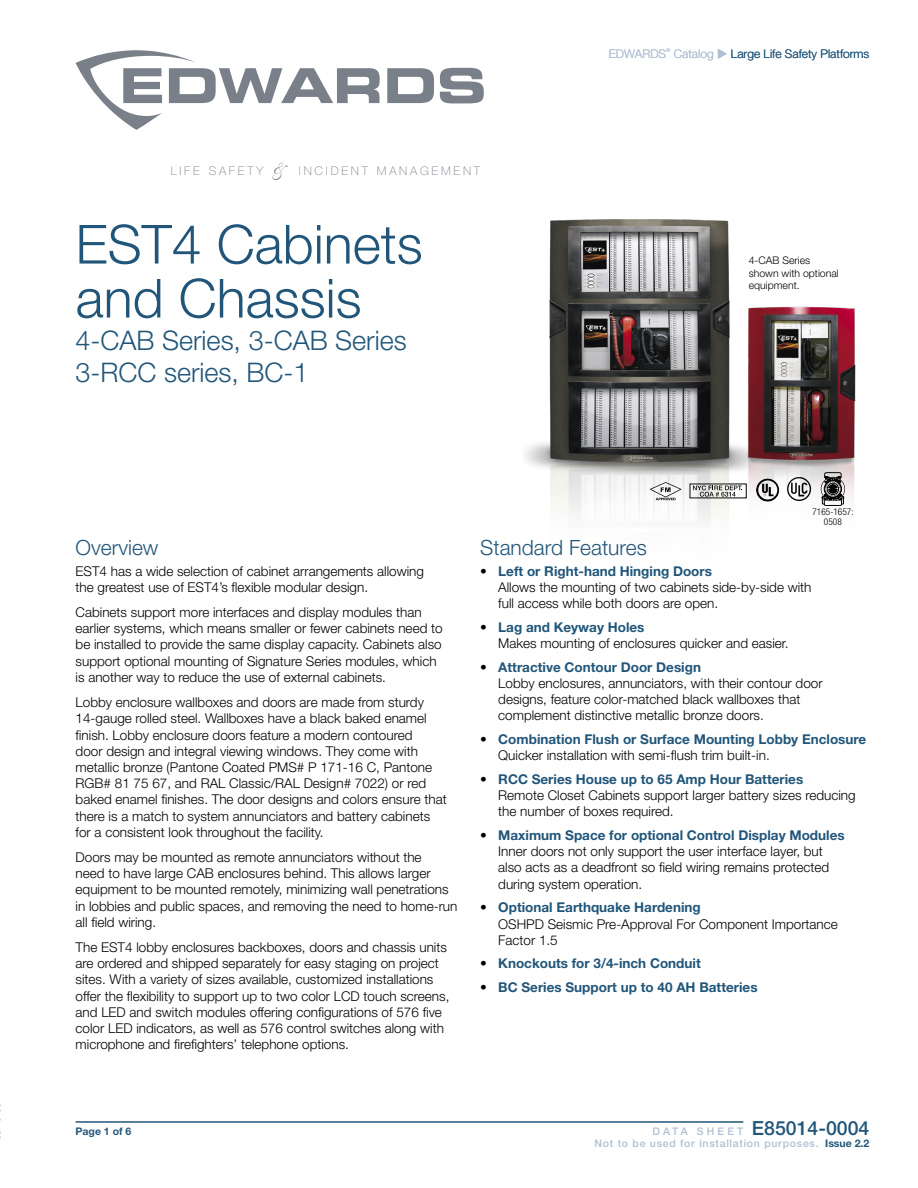
<style>
.page{position:relative;width:918px;height:1188px;background:#fff}
.page>*{position:absolute;margin:0;border:0;box-sizing:border-box;transform-origin:0 0}
.t1{font:300 54px/54px "Helvetica Neue LT Std";color:#21567a}
.t2{font:300 27px/32.4px "Helvetica Neue LT Std";color:#21567a}
.t3{font:300 21px "Helvetica Neue LT Std";color:#21567a}
.t4{font:500 19.5px "Helvetica Neue LT Std";color:#21567a}
.t5{font:300 13.5px/16.2px "Helvetica Neue LT Std";color:#000}
.t6{font:700 13.5px "Helvetica Neue LT Std";color:#21567a}
.t7{font:300 12px "Helvetica Neue LT Std";color:#21567a}
.t8{font:100 12px "Helvetica Neue LT Std";letter-spacing:.23em;color:#7a808a}
.t9{font:300 12px "Helvetica Neue LT Std";color:#aec0d3}
.t10{font:500 10.5px "Helvetica Neue LT Std";letter-spacing:.07em;color:#aec0d3}
.t11{font:300 10.5px/12.6px "Helvetica Neue LT Std";color:#000}
.t12{font:700 10.5px "Helvetica Neue LT Std";color:#21567a}
.t13{font:300 condensed 9.3px/9.3px "Helvetica Neue LT Pro";color:#000;text-align:center}
.t14{font:300 5.25px "Helvetica Neue LT Std";color:#aec0d3}
.s1{font-family:"Shelley Volante BT";font-weight:400;font-size:19.5px}
.s2{color:#aec0d3}
.s3{font-weight:700;color:#21567a}
.s4{font-weight:300;color:#000}
.s5{font-size:10.5px;color:#aec0d3}
</style>
<div class="page">
<hr style="left:76px;top:1121px;width:667px;height:2px;background:#21567a">
<svg style="left:76px;top:50px;width:408px;height:80px"></svg>
<img style="left:525px;top:219px;width:205px;height:303px">
<img style="left:710px;top:297px;width:146px;height:225px">
<p class="t8" style="left:171px;top:164px;width:311px">LIFE SAFETY <span class="s1">&amp;</span> INCIDENT MANAGEMENT</p>
<h1 class="t1" style="left:76px;top:216px;width:349px">EST4 Cabinets and Chassis</h1>
<h2 class="t2" style="left:76px;top:324px;width:333px">4-CAB Series, 3-CAB Series<br>3-RCC series, BC-1</h2>
<p class="t9" style="left:609px;top:47px;width:59px">EDWARDS</p>
<p class="t14" style="left:666px;top:47px;width:6px">®</p>
<p class="t7" style="left:674px;top:47px;width:197px"><span class="s2">Catalog</span> <span class="s2">◆</span> Large Life Safety Platforms</p>
<p class="t11" style="left:749px;top:254px;width:92px">4-CAB Series shown with optional equipment.</p>
<p class="t13" style="left:812px;top:507px;width:43px">7165-1657:<br>0508</p>
<h3 class="t3" style="left:76px;top:535px;width:84px">Overview</h3>
<p class="t5" style="left:76px;top:563px;width:350px">EST4 has a wide selection of cabinet arrangements allowing the greatest use of EST4’s flexible modular design.</p>
<p class="t5" style="left:76px;top:604px;width:369px">Cabinets support more interfaces and display modules than earlier systems, which means smaller or fewer cabinets need to be installed to provide the same display capacity. Cabinets also support optional mounting of Signature Series modules, which is another way to reduce the use of external cabinets.</p>
<p class="t5" style="left:76px;top:694px;width:373px">Lobby enclosure wallboxes and doors are made from sturdy 14-gauge rolled steel. Wallboxes have a black baked enamel finish. Lobby enclosure doors feature a modern contoured<br>door design and integral viewing windows. They come with metallic bronze (Pantone Coated PMS# P 171-16 C, Pantone RGB# 81 75 67, and RAL Classic/RAL Design# 7022) or red baked enamel finishes. The door designs and colors ensure that there is a match to system annunciators and battery cabinets for a consistent look throughout the facility.</p>
<p class="t5" style="left:76px;top:849px;width:383px">Doors may be mounted as remote annunciators without the<br>need to have large CAB enclosures behind. This allows larger equipment to be mounted remotely, minimizing wall penetrations in lobbies and public spaces, and removing the need to home-run all field wiring.</p>
<p class="t5" style="left:76px;top:939px;width:375px">The EST4 lobby enclosures backboxes, doors and chassis units are ordered and shipped separately for easy staging on project sites. With a variety of sizes available, customized installations offer the flexibility to support up to two color LCD touch screens, and LED and switch modules offering configurations of 576 five color LED indicators, as well as 576 control switches along with microphone and firefighters’ telephone options.</p>
<h3 class="t3" style="left:480px;top:535px;width:168px">Standard Features</h3>
<p class="t5" style="left:498px;top:563px;width:315px;text-indent:-18px">• <span class="s3">Left or Right-hand Hinging Doors<br></span>Allows the mounting of two cabinets side-by-side with full access while both doors are open.</p>
<p class="t5" style="left:498px;top:619px;width:292px;text-indent:-18px">• <span class="s3">Lag and Keyway Holes<br></span>Makes mounting of enclosures quicker and easier.</p>
<p class="t5" style="left:498px;top:659px;width:326px;text-indent:-18px">• <span class="s3">Attractive Contour Door Design<br></span>Lobby enclosures, annunciators, with their contour door designs, feature color-matched black wallboxes that complement distinctive metallic bronze doors.</p>
<p class="t5" style="left:498px;top:731px;width:369px;text-indent:-18px">• <span class="s3">Combination Flush or Surface Mounting Lobby Enclosure<br></span>Quicker installation with semi-flush trim built-in.</p>
<p class="t5" style="left:498px;top:771px;width:359px;text-indent:-18px">• <span class="s3">RCC Series House up to 65 Amp Hour Batteries<br></span>Remote Closet Cabinets support larger battery sizes reducing the number of boxes required.</p>
<p class="t5" style="left:498px;top:827px;width:348px;text-indent:-18px">• <span class="s3">Maximum Space for optional Control Display Modules </span>Inner doors not only support the user interface layer, but also acts as a deadfront so field wiring remains protected during system operation.</p>
<p class="t5" style="left:498px;top:899px;width:341px;text-indent:-18px">• <span class="s3">Optional Earthquake Hardening<br></span>OSHPD Seismic Pre-Approval For Component Importance<br>Factor 1.5</p>
<p class="t6" style="left:480px;top:955px;width:222px"><span class="s4">•</span> Knockouts for 3/4-inch Conduit</p>
<p class="t6" style="left:480px;top:979px;width:279px"><span class="s4">•</span> BC Series Support up to 40 AH Batteries</p>
<p class="t12" style="left:76px;top:1124px;width:57px">Page 1 of 6</p>
<h3 class="t4" style="left:652px;top:1116px;width:219px"><span class="s5">D A T A S H E E T</span> E85014-0004</h3>
<p class="t10" style="left:595px;top:1137px;width:276px">Not to be used for installation purposes. <span class="s3">Issue 2.2</span></p>
</div>
